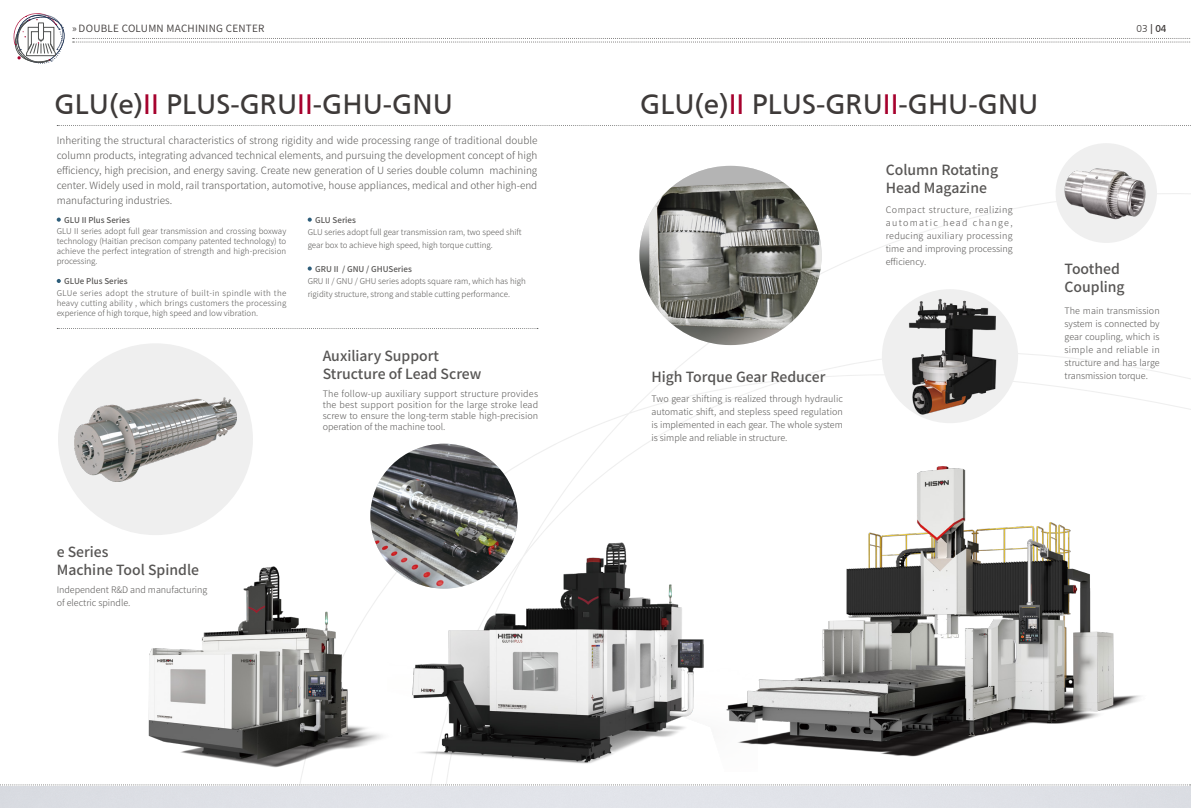
<style>
.page{position:relative;width:1191px;height:808px;background:#fff}
.page>*{position:absolute;margin:0;border:0;box-sizing:border-box;transform-origin:0 0}
.t1{font:28px "Frutiger CE";color:#3e3a39}
.t2{font:500 14px/18px "Source Han Sans CN";color:#575554}
.t3{font:300 10px/15px "Source Han Sans CN";color:#575554;text-align:justify}
.t4{font:10px "Source Han Sans CN";letter-spacing:.025em;color:#3e3a39}
.t5{font:10px "Frutiger CE";color:#3e3a39}
.t6{font:300 9px/13px "Source Han Sans CN";color:#575554;text-align:justify}
.t7{font:300 8px/10px "Source Han Sans CN";color:#575554;text-align:justify}
.t8{font:500 8px "Source Han Sans CN";color:#575554}
.s1{font-weight:300}
.s2{color:#a6002d}
</style>
<div class="page">
<img style="left:148px;top:566px;width:236px;height:210px">
<svg style="left:0;top:784px;width:1191px;height:5px;background:#e0e1e5"></svg>
<svg style="left:14px;top:13px;width:51px;height:51px"></svg>
<img style="left:757px;top:466px;width:384px;height:291px">
<div style="left:58px;top:343px;width:195px;height:192px;background:#efefef;border-radius:50%"></div>
<img style="left:74px;top:397px;width:163px;height:84px">
<img style="left:370px;top:444px;width:147px;height:145px">
<img style="left:639px;top:166px;width:182px;height:179px">
<div style="left:1055px;top:143px;width:102px;height:100px;background:#efefef;border-radius:50%"></div>
<img style="left:1055px;top:161px;width:91px;height:64px">
<svg style="left:57px;top:125px;width:1134px;height:1px"></svg>
<svg style="left:57px;top:328px;width:481px;height:1px"></svg>
<svg style="left:73px;top:38px;width:1118px;height:5px"></svg>
<img style="left:388px;top:524px;width:369px;height:248px">
<svg style="left:57px;top:218px;width:4px;height:4px"></svg>
<svg style="left:308px;top:218px;width:4px;height:4px"></svg>
<svg style="left:57px;top:279px;width:4px;height:4px"></svg>
<svg style="left:308px;top:266px;width:4px;height:5px"></svg>
<div style="left:882px;top:289px;width:136px;height:134px;background:#efefef;border-radius:50%"></div>
<img style="left:906px;top:298px;width:91px;height:117px">
<p class="t4" style="left:72px;top:23px;width:194px">» DOUBLE COLUMN MACHINING CENTER</p>
<p class="t5" style="left:1136px;top:23px;width:32px"><span class="s1">03</span> | 04</p>
<h1 class="t1" style="left:55px;top:88px;width:400px">GLU(e)<span class="s2">II</span> PLUS-GRU<span class="s2">II</span>-GHU-GNU</h1>
<h1 class="t1" style="left:640px;top:88px;width:400px">GLU(e)<span class="s2">II</span> PLUS-GRU<span class="s2">II</span>-GHU-GNU</h1>
<p class="t3" style="left:57px;top:133px;width:482px">Inheriting the structural characteristics of strong rigidity and wide processing range of traditional double column products, integrating advanced technical elements, and pursuing the development concept of high efficiency, high precision, and energy saving. Create new generation of U series double column machining center. Widely used in mold, rail transportation, automotive, house appliances, medical and other high-end manufacturing industries.</p>
<p class="t8" style="left:64px;top:215px;width:67px">GLU II Plus Series</p>
<p class="t7" style="left:57px;top:227px;width:231px">GLU II series adopt full gear transmission and crossing boxway technology (Haitian precison company patented technology) to achieve the perfect integration of strength and high-precision processing.</p>
<h2 class="t2" style="left:885px;top:161px;width:114px">Column Rotating<br>Head Magazine</h2>
<p class="t6" style="left:885px;top:203px;width:128px">Compact structure, realizing automatic head change, reducing auxiliary processing time and improving processing efficiency.</p>
<p class="t8" style="left:315px;top:215px;width:42px">GLU Series</p>
<p class="t7" style="left:308px;top:226px;width:216px;line-height:13px">GLU series adopt full gear transmission ram, two speed shift gear box to achieve high speed, high torque cutting.</p>
<p class="t8" style="left:315px;top:265px;width:98px">GRU II / GNU / GHUSeries</p>
<p class="t7" style="left:308px;top:275px;width:220px;line-height:13px">GRU II / GNU / GHU series adopts square ram, which has high rigidity structure, strong and stable cutting performance.</p>
<p class="t8" style="left:64px;top:276px;width:65px">GLUe Plus Series</p>
<p class="t7" style="left:57px;top:288px;width:231px">GLUe series adopt the struture of built-in spindle with the heavy cutting ability , which brings customers the processing experience of high torque, high speed and low vibration.</p>
<h2 class="t2" style="left:323px;top:347px;width:160px">Auxiliary Support<br>Structure of Lead Screw</h2>
<p class="t6" style="left:323px;top:388px;width:217px;line-height:11px">The follow-up auxiliary support structure provides the best support position for the large stroke lead screw to ensure the long-term stable high-precision operation of the machine tool.</p>
<h2 class="t2" style="left:651px;top:368px;width:175px">High Torque Gear Reducer</h2>
<p class="t6" style="left:651px;top:392px;width:193px">Two gear shifting is realized through hydraulic automatic shift, and stepless speed regulation is implemented in each gear. The whole system is simple and reliable in structure.</p>
<h2 class="t2" style="left:1064px;top:260px;width:62px">Toothed<br>Coupling</h2>
<p class="t6" style="left:1064px;top:304px;width:97px">The main transmission system is connected by gear coupling, which is simple and reliable in structure and has large transmission torque.</p>
<h2 class="t2" style="left:57px;top:543px;width:144px">e Series<br>Machine Tool Spindle</h2>
<p class="t6" style="left:57px;top:583px;width:152px">Independent R&amp;D and manufacturing of electric spindle.</p>
</div>
